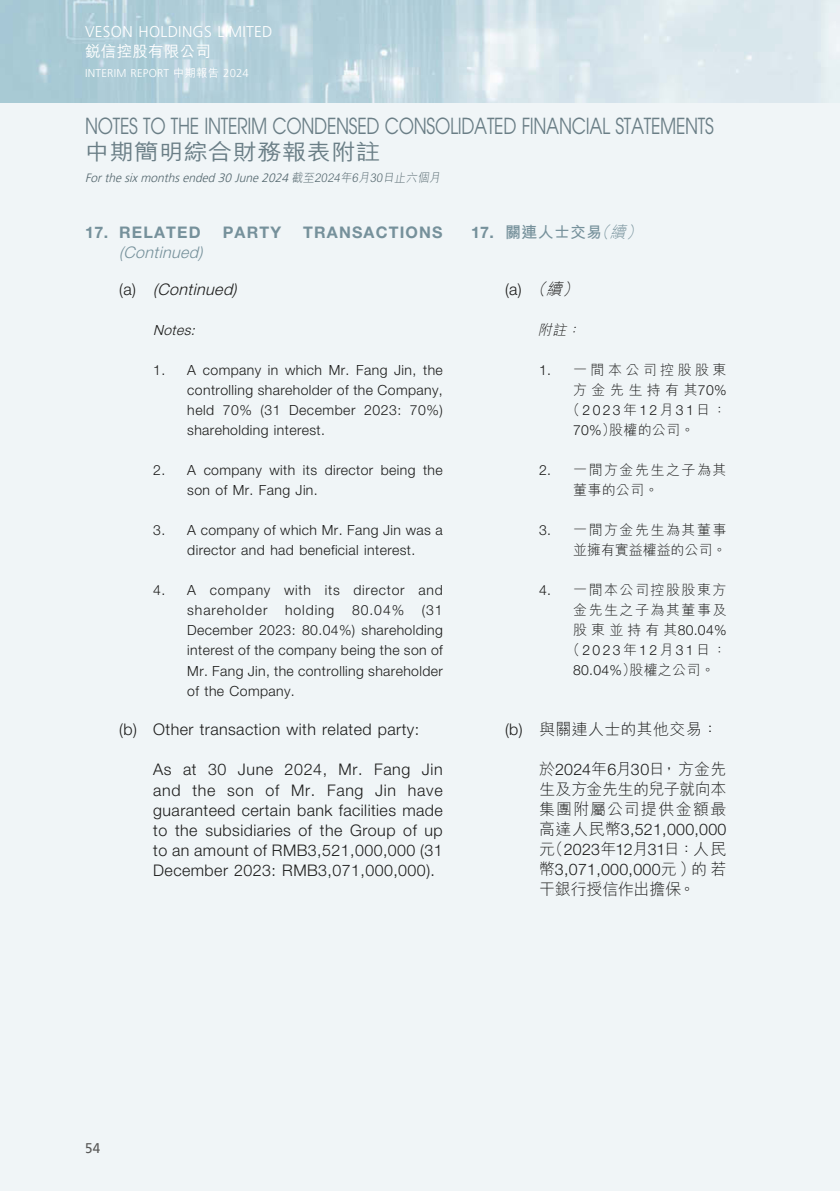
<style>
.page{position:relative;width:840px;height:1191px;background:#fff}
.page>*{position:absolute;margin:0;border:0;box-sizing:border-box;transform-origin:0 0}
.t1{font:22px "ITC Avant Garde Pro";letter-spacing:-.02em;color:#6a7e86;scale:.8 1}
.t2{font:500 22px "M Hei HK";letter-spacing:.015em;color:#6a7e86;scale:1.1 1}
.t3{font:300 16px/20px "Helvetica Neue LT Pro";letter-spacing:.025em;color:#1c1c1b;text-align:justify}
.t4{font:300 16px/20px "M Hei HK";letter-spacing:.015em;color:#1c1c1b;text-align:justify}
.t5{font:700 16px "Helvetica Neue LT Pro";letter-spacing:.07em;color:#76919b}
.t6{font:italic 300 16px "Helvetica Neue LT Pro";color:#1c1c1b}
.t7{font:700 16px "M Hei HK";letter-spacing:.015em;color:#76919b}
.t8{font:italic 300 16px "Helvetica Neue LT Pro";color:#76919b}
.t9{font:300 16px "M Hei HK";letter-spacing:-.02em;color:#1c1c1b}
.t10{font:300 15.6px "Frutiger LT Pro";letter-spacing:.015em;color:#fff}
.t11{font:500 15.6px "M Hei HK";letter-spacing:.015em;color:#fff}
.t12{font:300 14px/20px "Helvetica Neue LT Pro";letter-spacing:.025em;color:#1c1c1b;text-align:justify}
.t13{font:300 14px/20px "M Hei HK";letter-spacing:.105em;color:#1c1c1b}
.t14{font:300 14px/20px "Helvetica Neue LT Pro";letter-spacing:.055em;color:#1c1c1b}
.t15{font:300 14px/20px "M Hei HK";letter-spacing:.05em;color:#1c1c1b;text-align:right}
.t16{font:300 14px/20px "M Hei HK";letter-spacing:.24em;color:#1c1c1b;text-align:right}
.t17{font:300 14px "Helvetica Neue LT Pro";letter-spacing:.065em;color:#1c1c1b}
.t18{font:italic 300 14px "Helvetica Neue LT Pro";color:#1c1c1b}
.t19{font:italic 300 14px "M Hei HK";color:#1c1c1b}
.t20{font:14px "Frutiger LT Pro";color:#575756;scale:.95 1}
.t21{font:italic 300 12px "Frutiger LT Pro";color:#54676e}
.t22{font:300 11.2px "Frutiger LT Pro";letter-spacing:.015em;color:#fff}
.s1{font-family:"M Hei HK";font-weight:500}
.s2{font-family:"M Hei HK";font-style:normal}
.s3{font-style:normal}
.s4{font-family:"Helvetica Neue LT Pro"}
.s5{font-weight:300;font-style:italic}
.s6{font-family:"M Hei HK";font-style:italic}
.s7{font-family:"M Hei HK"}
</style>
<div class="page">
<div style="left:0;top:0;width:839px;height:1191px;background:#f0f5f7"></div>
<img style="left:0;top:0;width:839px;height:102px">
<p class="t10" style="left:85px;top:22px;width:189px">VESON HOLDINGS LIMITED</p>
<p class="t11" style="left:85px;top:40px;width:127px">銳信控股有限公司</p>
<p class="t22" style="left:85px;top:66px;width:165px">INTERIM REPORT <span class="s1">中期報告</span> 2024</p>
<h1 class="t1" style="left:85px;top:112px;width:787px">NOTES TO THE INTERIM CONDENSED CONSOLIDATED FINANCIAL STATEMENTS</h1>
<h1 class="t2" style="left:85px;top:136px;width:270px">中期簡明綜合財務報表附註</h1>
<p class="t21" style="left:85px;top:171px;width:359px">Forthesixmonthsended 30 June2024 <span class="s2">截至2024年6月30日止六個月</span></p>
<p class="t5" style="left:85px;top:223px;width:117px">17. RELATED</p>
<p class="t5" style="left:223px;top:223px;width:60px">PARTY</p>
<p class="t5" style="left:303px;top:223px;width:141px">TRANSACTIONS</p>
<p class="t8" style="left:119px;top:243px;width:85px">(Continued)</p>
<p class="t6" style="left:119px;top:280px;width:119px"><span class="s3">( a )</span> (Continued)</p>
<p class="t18" style="left:153px;top:322px;width:47px">Notes:</p>
<p class="t12" style="left:187px;top:360px;width:257px;text-indent:-34px">1. A company in which Mr. Fang Jin, the controlling shareholder of the Company, held 70% (31 December 2023: 70%) shareholding interest.</p>
<p class="t12" style="left:187px;top:460px;width:257px;text-indent:-34px">2. A company with its director being the son of Mr. Fang Jin.</p>
<p class="t12" style="left:153px;top:520px;width:291px;text-align:center">3. A company of which Mr. Fang Jin was a director and had beneficial interest.</p>
<p class="t14" style="left:187px;top:580px;width:257px;text-indent:-34px">4. A company with its director and shareholder</p>
<p class="t12" style="left:187px;top:600px;width:257px;text-indent:234px">(31<br>December 2023: 80.04%) shareholding interest of the company being the son of Mr. Fang Jin, the controlling shareholder of the Company.</p>
<p class="t3" style="left:119px;top:719px;width:301px">(b) Other transaction with related party:</p>
<p class="t3" style="left:153px;top:759px;width:291px">As at 30 June 2024, Mr. Fang Jin and the son of Mr. Fang Jin have guaranteed certain bank facilities made to the subsidiaries of the Group of up to an amount of RMB3,521,000,000 (31<br>December 2023: RMB3,071,000,000).</p>
<p class="t17" style="left:285px;top:602px;width:51px">holding</p>
<p class="t12" style="left:352px;top:600px;width:54px">80.04%</p>
<p class="t7" style="left:471px;top:221px;width:177px"><span class="s4">17.</span> 關連人士交易<span class="s5">（續）</span></p>
<p class="t3" style="left:505px;top:279px;width:80px">( a) <span class="s6">（續）</span></p>
<p class="t19" style="left:537px;top:320px;width:48px">附註：</p>
<p class="t16" style="left:539px;top:360px;width:189px"><span class="s4">1.</span> 一間本公司控股股東方金先生持有其<span class="s4">70%</span></p>
<p class="t12" style="left:566px;top:400px;width:162px"><span class="s7">（</span>2023<span class="s7">年</span>12<span class="s7">月</span>31<span class="s7">日：</span></p>
<p class="t13" style="left:573px;top:420px;width:123px"><span class="s4">70%</span>）股權的公司。</p>
<p class="t13" style="left:573px;top:460px;width:155px;text-indent:-34px"><span class="s4">2.</span> 一間方金先生之子為其董事的公司。</p>
<p class="t15" style="left:539px;top:520px;width:189px"><span class="s4">3.</span> 一間方金先生為其董事並擁有實益權益的公司。</p>
<p class="t13" style="left:573px;top:580px;width:155px;text-align:justify;text-indent:-34px"><span class="s4">4.</span> 一間本公司控股股東方金先生之子為其董事及股東並持有其<span class="s4">80.04%</span></p>
<p class="t12" style="left:566px;top:640px;width:162px"><span class="s7">（</span>2023<span class="s7">年</span>12<span class="s7">月</span>31<span class="s7">日：</span></p>
<p class="t13" style="left:573px;top:660px;width:143px"><span class="s4">80.04%</span>）股權之公司。</p>
<p class="t4" style="left:505px;top:719px;width:214px"><span class="s4">(b)</span> 與關連人士的其他交易：</p>
<p class="t4" style="left:539px;top:759px;width:189px">於<span class="s4">2024</span>年<span class="s4">6</span>月<span class="s4">30</span>日，方金先生及方金先生的兒子就向本集團附屬公司提供金額最</p>
<p class="t3" style="left:539px;top:819px;width:189px"><span class="s7">高達人民幣</span>3,521,000,000</p>
<p class="t4" style="left:539px;top:839px;width:189px">元（<span class="s4">2023</span>年<span class="s4">12</span>月<span class="s4">31</span>日：人民</p>
<p class="t3" style="left:539px;top:859px;width:189px"><span class="s7">幣</span>3,071,000,000<span class="s7">元）的若</span></p>
<p class="t9" style="left:539px;top:878px;width:157px">干銀行授信作出擔保。</p>
<p class="t20" style="left:85px;top:1140px;width:17px">54</p>
</div>
